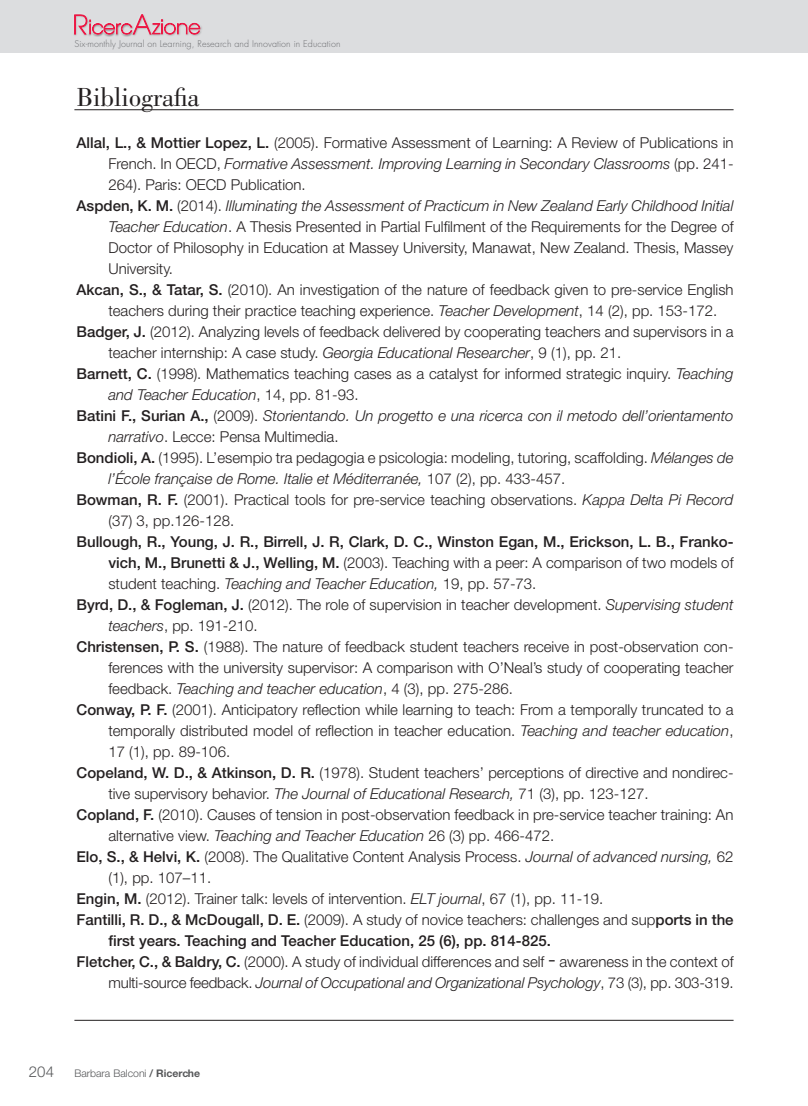
<style>
.page{position:relative;width:808px;height:1106px;background:#fff}
.page>*{position:absolute;margin:0;border:0;box-sizing:border-box;transform-origin:0 0}
.t1{font:27px "Bodoni";color:#231f20}
.t2{font:300 15px "Helvetica Neue LT";color:#231f20}
.t3{font:italic 300 15px "Helvetica Neue LT";color:#231f20}
.t4{font:500 15px "Helvetica Neue LT";color:#231f20}
.t5{font:300 15px "Helvetica Neue CE";color:#57585a}
.t6{font:300 10.5px "Helvetica Neue CE";color:#57585a}
.t7{font:300 9px "Futura";letter-spacing:.01em;color:#6c6d70}
.s1{font-weight:500}
.s2{font-style:normal}
.s3{font-weight:500;font-style:normal}
.s4{font-style:italic}
.s5{font-family:"Helvetica Neue CE";font-size:22.5px}
.s6{font-weight:700}
</style>
<div class="page">
<div style="left:0;top:0;width:808px;height:53px;background:#dcdddf"></div>
<hr style="left:74px;top:1020px;width:659px;height:1px;background:#231f20">
<div style="left:72px;top:14px;width:18px;height:23px;background:#231f20;opacity:.3"></div>
<div style="left:87px;top:18px;width:48px;height:19px;background:#231f20;opacity:.5"></div>
<div style="left:131px;top:13px;width:23px;height:24px;background:#231f20;opacity:.3"></div>
<div style="left:150px;top:18px;width:53px;height:19px;background:#231f20;opacity:.3"></div>
<svg style="left:74px;top:14px;width:126px;height:21px"></svg>
<hr style="left:74px;top:109px;width:659px;height:1px;background:#231f20">
<p class="t7" style="left:74px;top:38px;width:268px">Six-monthly Journal on Learning, Research and Innovation in Education</p>
<h1 class="t1" style="left:77px;top:82px;width:124px">Bibliografia</h1>
<p class="t2" style="left:77px;top:133px;width:658px"><span class="s1">Allal, L., &amp; Mottier Lopez, L.</span> (2005). Formative Assessment of Learning: A Review of Publications in</p>
<p class="t3" style="left:108px;top:154px;width:627px"><span class="s2">French. In OECD,</span> Formative Assessment. Improving Learning in Secondary Classrooms <span class="s2">(pp. 241-</span></p>
<p class="t2" style="left:108px;top:175px;width:199px">264). Paris: OECD Publication.</p>
<p class="t3" style="left:77px;top:196px;width:658px"><span class="s3">Aspden, K. M.</span> <span class="s2">(2014).</span> Illuminating the Assessment of Practicum in New Zealand Early Childhood Initial</p>
<p class="t2" style="left:108px;top:217px;width:627px"><span class="s4">Teacher Education</span>. A Thesis Presented in Partial Fulfilment of the Requirements for the Degree of</p>
<p class="t2" style="left:108px;top:238px;width:627px">Doctor of Philosophy in Education at Massey University, Manawat, New Zealand. Thesis, Massey</p>
<p class="t2" style="left:108px;top:259px;width:66px">University.</p>
<p class="t2" style="left:77px;top:280px;width:659px"><span class="s1">Akcan, S., &amp; Tatar, S.</span> (2010). An investigation of the nature of feedback given to pre-service English</p>
<p class="t2" style="left:108px;top:301px;width:610px">teachers during their practice teaching experience. <span class="s4">Teacher Development</span>, 14 (2), pp. 153-172.</p>
<p class="t2" style="left:77px;top:322px;width:658px"><span class="s1">Badger, J.</span> (2012). Analyzing levels of feedback delivered by cooperating teachers and supervisors in a</p>
<p class="t2" style="left:108px;top:343px;width:514px">teacher internship: A case study. <span class="s4">Georgia Educational Researcher</span>, 9 (1), pp. 21.</p>
<p class="t2" style="left:77px;top:364px;width:658px"><span class="s1">Barnett, C.</span> (1998). Mathematics teaching cases as a catalyst for informed strategic inquiry. <span class="s4">Teaching</span></p>
<p class="t3" style="left:108px;top:385px;width:252px">and Teacher Education<span class="s2">, 14, pp. 81-93.</span></p>
<p class="t3" style="left:77px;top:406px;width:658px"><span class="s3">Batini F., Surian A.,</span> <span class="s2">(2009).</span> Storientando. Un progetto e una ricerca con il metodo dell’orientamento</p>
<p class="t2" style="left:108px;top:427px;width:232px"><span class="s4">narrativo</span>. Lecce: Pensa Multimedia.</p>
<p class="t2" style="left:77px;top:448px;width:658px"><span class="s1">Bondioli, A.</span> (1995). L’esempio tra pedagogia e psicologia: modeling, tutoring, scaffolding. <span class="s4">Mélanges de</span></p>
<p class="t3" style="left:108px;top:469px;width:458px">l’École française de Rome. Italie et Méditerranée, <span class="s2">107 (2), pp. 433-457.</span></p>
<p class="t2" style="left:77px;top:490px;width:658px"><span class="s1">Bowman, R. F.</span> (2001). Practical tools for pre-service teaching observations. <span class="s4">Kappa Delta Pi Record</span></p>
<p class="t2" style="left:108px;top:511px;width:127px">(37) 3, pp.126-128.</p>
<p class="t4" style="left:77px;top:532px;width:658px">Bullough, R., Young, J. R., Birrell, J. R, Clark, D. C., Winston Egan, M., Erickson, L. B., Franko-</p>
<p class="t2" style="left:108px;top:553px;width:627px"><span class="s1">vich, M., Brunetti &amp; J., Welling, M.</span> (2003). Teaching with a peer: A comparison of two models of</p>
<p class="t2" style="left:108px;top:574px;width:429px">student teaching. <span class="s4">Teaching and Teacher Education,</span> 19, pp. 57-73.</p>
<p class="t2" style="left:77px;top:595px;width:658px"><span class="s1">Byrd, D., &amp; Fogleman, J.</span> (2012). The role of supervision in teacher development. <span class="s4">Supervising student</span></p>
<p class="t2" style="left:108px;top:616px;width:151px"><span class="s4">teachers</span>, pp. 191-210.</p>
<p class="t2" style="left:77px;top:637px;width:658px"><span class="s1">Christensen, P. S.</span> (1988). The nature of feedback student teachers receive in post-observation con-</p>
<p class="t2" style="left:108px;top:658px;width:627px">ferences with the university supervisor: A comparison with O’Neal’s study of cooperating teacher</p>
<p class="t3" style="left:108px;top:679px;width:406px"><span class="s2">feedback.</span> Teaching and teacher education<span class="s2">, 4 (3), pp. 275-286.</span></p>
<p class="t2" style="left:77px;top:700px;width:658px"><span class="s1">Conway, P. F.</span> (2001). Anticipatory reflection while learning to teach: From a temporally truncated to a</p>
<p class="t2" style="left:108px;top:721px;width:627px">temporally distributed model of reflection in teacher education. <span class="s4">Teaching and teacher education</span>,</p>
<p class="t2" style="left:108px;top:742px;width:123px">17 (1), pp. 89-106.</p>
<p class="t2" style="left:77px;top:763px;width:658px"><span class="s1">Copeland, W. D., &amp; Atkinson, D. R.</span> (1978). Student teachers’ perceptions of directive and nondirec-</p>
<p class="t2" style="left:108px;top:784px;width:542px">tive supervisory behavior. <span class="s4">The Journal of Educational Research,</span> 71 (3), pp. 123-127.</p>
<p class="t2" style="left:77px;top:805px;width:658px"><span class="s1">Copland, F.</span> (2010). Causes of tension in post-observation feedback in pre-service teacher training: An</p>
<p class="t2" style="left:108px;top:826px;width:447px">alternative view. <span class="s4">Teaching and Teacher Education</span> 26 (3) pp. 466-472.</p>
<p class="t2" style="left:77px;top:847px;width:658px"><span class="s1">Elo, S., &amp; Helvi, K.</span> (2008). The Qualitative Content Analysis Process. <span class="s4">Journal of advanced nursing,</span> 62</p>
<p class="t2" style="left:108px;top:868px;width:104px">(1), pp. 107–11.</p>
<p class="t2" style="left:77px;top:889px;width:528px"><span class="s1">Engin, M.</span> (2012). Trainer talk: levels of intervention. <span class="s4">ELT journal</span>, 67 (1), pp. 11-19.</p>
<p class="t2" style="left:77px;top:910px;width:659px"><span class="s1">Fantilli, R. D., &amp; McDougall, D. E.</span> (2009). A study of novice teachers: challenges and sup<span class="s1">ports in the</span></p>
<p class="t4" style="left:108px;top:931px;width:444px">first years. Teaching and Teacher Education, 25 (6), pp. 814-825.</p>
<p class="t2" style="left:77px;top:952px;width:658px"><span class="s1">Fletcher, C., &amp; Baldry, C.</span> (2000). A study of individual differences and self <span class="s5">-</span> awareness in the context of</p>
<p class="t3" style="left:108px;top:973px;width:627px"><span class="s2">multi-source feedback.</span> Journal of Occupational and Organizational Psychology<span class="s2">, 73 (3), pp. 303-319.</span></p>
<p class="t5" style="left:29px;top:1062px;width:27px">204</p>
<p class="t6" style="left:74px;top:1067px;width:127px">Barbara Balconi <span class="s1">/</span> <span class="s6">Ricerche</span></p>
</div>
